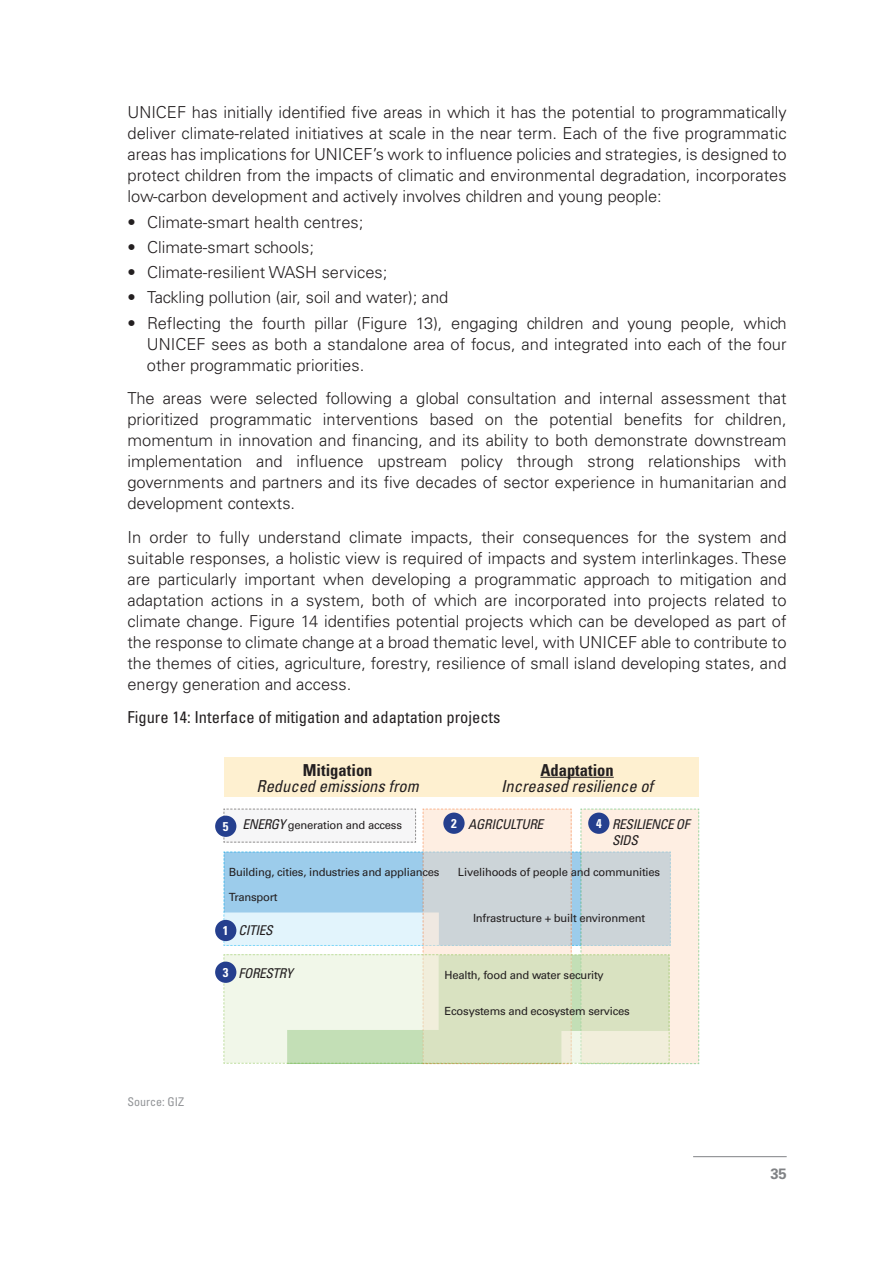
<style>
.page{position:relative;width:893px;height:1263px;background:#fff}
.page>*{position:absolute;margin:0;border:0;box-sizing:border-box;transform-origin:0 0}
.t1{font:300 16.5px/21px "Univers LT Std";color:#231f20;text-align:justify}
.t2{font:condensed 16.5px "Univers LT Std";color:#231f20}
.t3{font:italic condensed 16.5px "Univers LT Std";color:#231f20}
.t4{font:700 condensed 16.5px "Univers LT Std";color:#231f20}
.t5{font:700 15px "Univers LT Std";color:#808285}
.t6{font:italic condensed 13.5px/16.5px "Univers LT Std";letter-spacing:-.03em;color:#231f20}
.t7{font:700 condensed 12.75px "Univers LT Std";color:#fff}
.t8{font:condensed 12px "Univers LT Std";color:#939598}
.t9{font:11.25px "Univers LT Std";letter-spacing:-.02em;color:#231f20}
.s1{font-weight:700;font-stretch:condensed;font-size:12.75px;color:#fff}
.s2{font-style:italic;font-stretch:condensed;font-size:13.5px}
.s3{font-weight:700;font-style:normal;font-size:12.75px;color:#fff}
</style>
<div class="page">
<hr style="left:693px;top:1156px;width:94px;height:1px;background:#808285">
<div style="left:224px;top:757px;width:475px;height:40px;background:#fef0d0"></div>
<hr style="left:540px;top:777px;width:74px;height:1px;background:#231f20">
<svg style="left:223px;top:808px;width:476px;height:256px;background:#d8e1e5"></svg>
<svg style="left:223px;top:954px;width:447px;height:110px;background:#e0e9cf"></svg>
<div style="left:443px;top:812px;width:22px;height:22px;background:#253f8e;border-radius:50%"></div>
<div style="left:588px;top:812px;width:21px;height:22px;background:#253f8e;border-radius:50%"></div>
<div style="left:215px;top:961px;width:21px;height:22px;background:#253f8e;border-radius:50%"></div>
<div style="left:215px;top:920px;width:21px;height:21px;background:#253f8e;border-radius:50%"></div>
<div style="left:215px;top:816px;width:21px;height:21px;background:#253f8e;border-radius:50%"></div>
<p class="t1" style="left:128px;top:102px;width:661px">UNICEF has initially identified five areas in which it has the potential to programmatically deliver climate-related initiatives at scale in the near term. Each of the five programmatic areas has implications for UNICEF’s work to influence policies and strategies, is designed to protect children from the impacts of climatic and environmental degradation, incorporates low-carbon development and actively involves children and young people:</p>
<p class="t1" style="left:128px;top:211px;width:237px">• Climate-smart health centres;</p>
<p class="t1" style="left:128px;top:236px;width:188px">• Climate-smart schools;</p>
<p class="t1" style="left:128px;top:262px;width:261px">• Climate-resilient WASH services;</p>
<p class="t1" style="left:128px;top:287px;width:322px">• Tackling pollution (air, soil and water); and</p>
<p class="t1" style="left:147px;top:312px;width:641px;text-indent:-19px">• Reflecting the fourth pillar (Figure 13), engaging children and young people, which UNICEF sees as both a standalone area of focus, and integrated into each of the four other programmatic priorities.</p>
<p class="t1" style="left:127px;top:388px;width:661px">The areas were selected following a global consultation and internal assessment that prioritized programmatic interventions based on the potential benefits for children, momentum in innovation and financing, and its ability to both demonstrate downstream implementation and influence upstream policy through strong relationships with governments and partners and its five decades of sector experience in humanitarian and development contexts.</p>
<p class="t1" style="left:127px;top:527px;width:661px">In order to fully understand climate impacts, their consequences for the system and suitable responses, a holistic view is required of impacts and system interlinkages. These are particularly important when developing a programmatic approach to mitigation and adaptation actions in a system, both of which are incorporated into projects related to climate change. Figure 14 identifies potential projects which can be developed as part of the response to climate change at a broad thematic level, with UNICEF able to contribute to the themes of cities, agriculture, forestry, resilience of small island developing states, and energy generation and access.</p>
<p class="t2" style="left:127px;top:706px;width:375px">Figure 14: Interface of mitigation and adaptation projects</p>
<p class="t4" style="left:303px;top:760px;width:71px">Mitigation</p>
<p class="t3" style="left:257px;top:776px;width:164px">Reduced emissions from</p>
<p class="t4" style="left:540px;top:760px;width:75px">Adaptation</p>
<p class="t3" style="left:501px;top:776px;width:154px">Increased resilience of</p>
<p class="t9" style="left:223px;top:818px;width:181px"><span class="s1">5</span> <span class="s2">ENERGY</span> generation and access</p>
<p class="t9" style="left:229px;top:865px;width:212px">Building, cities, industries and appliances</p>
<p class="t9" style="left:229px;top:890px;width:50px">Transport</p>
<p class="t6" style="left:451px;top:816px;width:94px"><span class="s3">2</span> AGRICULTURE</p>
<p class="t6" style="left:612px;top:816px;width:79px">RESILIENCE OF<br>SIDS</p>
<p class="t7" style="left:596px;top:816px;width:7px">4</p>
<p class="t9" style="left:458px;top:865px;width:204px">Livelihoods of people and communities</p>
<p class="t9" style="left:473px;top:911px;width:174px">Infrastructure + built environment</p>
<p class="t7" style="left:223px;top:923px;width:7px">1</p>
<p class="t7" style="left:223px;top:965px;width:7px">3</p>
<p class="t6" style="left:239px;top:922px;width:35px">CITIES</p>
<p class="t6" style="left:239px;top:965px;width:56px">FORESTRY</p>
<p class="t8" style="left:128px;top:1094px;width:58px">Source: GIZ</p>
<p class="t9" style="left:445px;top:968px;width:161px">Health, food and water security</p>
<p class="t9" style="left:445px;top:1004px;width:187px">Ecosystems and ecosystem services</p>
<p class="t5" style="left:770px;top:1165px;width:18px">35</p>
</div>
